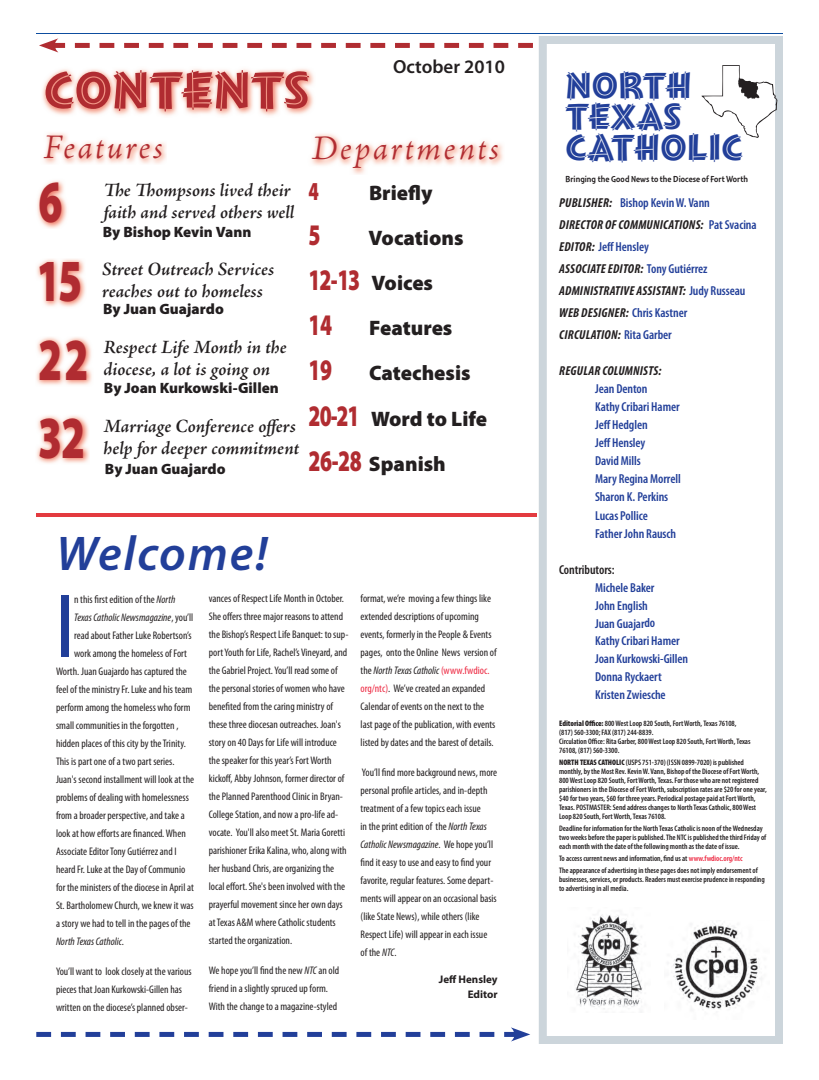
<style>
.page{position:relative;width:819px;height:1080px;background:#fff}
.page>*{position:absolute;margin:0;border:0;box-sizing:border-box;transform-origin:0 0}
.t1{font:condensed 91.1px "Myriad Pro";color:#223f99}
.t2{font:900 60px "Myriad Pro";color:#b02c31;scale:.7 1}
.t3{font:54px "Montara Bold Initials";color:#b02c31}
.t4{font:italic 600 49px "Myriad Pro";letter-spacing:.035em;color:#223f99}
.t5{font:38.2px/30.9px "Montara Bold Initials";color:#223f99}
.t6{font:italic 300 35px "Adobe Jenson Pro";letter-spacing:.065em;color:#b02c31}
.t7{font:900 30px "Myriad Pro";color:#b02c31;scale:.7 1}
.t8{font:900 26px "Myriad Pro";color:#b02c31;scale:.7 1}
.t9{font:900 21px/45.2px "Myriad Pro";color:#231f20}
.t10{font:italic 600 19px "Adobe Jenson Pro";color:#231f20}
.t11{font:600 19px "Myriad Pro";color:#231f20}
.t12{font:900 15px "Myriad Pro";color:#231f20}
.t13{font:600 condensed 13px/18px "Myriad Pro";letter-spacing:-.005em;color:#223f99}
.t14{font:italic 700 condensed 13px/22px "Myriad Pro";letter-spacing:.015em;color:#231f20}
.t15{font:condensed 11px/18px "Myriad Pro";color:#231f20}
.t16{font:italic condensed 11px "Myriad Pro";color:#231f20}
.t17{font:700 11px/15px "Myriad Pro";color:#231f20;text-align:right}
.t18{font:9.1px "Montara Gothic";color:#231f20}
.t19{font:600 condensed 8px/9px "Myriad Pro";letter-spacing:-.005em;color:#231f20}
.s1{font-weight:600;font-style:normal;color:#223f99}
.s2{font-weight:700;font-style:italic;color:#231f20}
.s3{color:#231f20}
.s4{font-weight:900}
.s5{color:#ed2841}
.s6{font-size:30px;color:#b02c31}
.s7{font-style:italic}
.s8{font-style:normal}
</style>
<div class="page">
<hr style="left:36px;top:33px;width:747px;height:1px;background:#0d4d9f">
<img style="left:42px;top:68px;width:272px;height:48px">
<svg style="left:36px;top:1027px;width:494px;height:15px"></svg>
<svg style="left:39px;top:38px;width:494px;height:15px"></svg>
<svg style="left:539px;top:36px;width:244px;height:1008px"></svg>
<img style="left:665px;top:921px;width:105px;height:99px">
<svg style="left:701px;top:65px;width:76px;height:73px"></svg>
<img style="left:567px;top:908px;width:83px;height:104px">
<img style="left:37px;top:259px;width:49px;height:48px">
<img style="left:37px;top:180px;width:30px;height:49px">
<img style="left:36px;top:337px;width:56px;height:48px">
<img style="left:311px;top:133px;width:192px;height:41px">
<img style="left:44px;top:133px;width:122px;height:31px">
<img style="left:36px;top:415px;width:54px;height:49px">
<hr style="left:36px;top:513px;width:500px;height:4px;background:#e33a3f">
<p class="t11" style="left:393px;top:60px;width:113px">October 2010</p>
<p class="t3" style="left:44px;top:58px;width:267px">CONTENTS</p>
<p class="t5" style="left:566px;top:69px;width:179px">NORTH<br>TEXAS<br>CATHOLIC</p>
<p class="t18" style="left:566px;top:175px;width:184px">Bringing the Good News to the Diocese of Fort Worth</p>
<p class="t14" style="left:559px;top:193px;width:199px">PUBLISHER: <span class="s1">Bishop Kevin W. Vann<br></span>DIRECTOR OF COMMUNICATIONS: <span class="s1">Pat Svacina<br></span>EDITOR: <span class="s1">Jeff Hensley<br></span>ASSOCIATE EDITOR: <span class="s1">Tony Gutiérrez<br></span>ADMINISTRATIVE ASSISTANT: <span class="s1">Judy Russeau<br></span>WEB DESIGNER: <span class="s1">Chris Kastner<br></span>CIRCULATION: <span class="s1">Rita Garber</span></p>
<p class="t13" style="left:595px;top:363px;width:87px;text-indent:-36px"><span class="s2">REGULAR COLUMNISTS:<br></span>Jean Denton<br>Kathy Cribari Hamer<br>Jeff Hedglen<br>Jeff Hensley<br>David Mills<br>Mary Regina Morrell<br>Sharon K. Perkins<br>Lucas Pollice<br>Father John Rausch</p>
<p class="t13" style="left:595px;top:561px;width:95px;text-indent:-36px"><span class="s3">Contributors:<br></span>Michele Baker<br>John English<br>Juan Guajardo<br>Kathy Cribari Hamer<br>Joan Kurkowski-Gillen<br>Donna Ryckaert<br>Kristen Zwiesche</p>
<p class="t19" style="left:559px;top:720px;width:193px"><span class="s4">Editorial Office:</span> 800 West Loop 820 South, Fort Worth, Texas 76108, (817) 560-3300; FAX (817) 244-8839.<br>Circulation Office: Rita Garber, 800 West Loop 820 South, Fort Worth, Texas 76108, (817) 560-3300.</p>
<p class="t19" style="left:559px;top:759px;width:209px"><span class="s4">NORTH TEXAS CATHOLIC</span> (USPS 751-370) (ISSN 0899-7020) is published monthly, by the Most Rev. Kevin W. Vann, Bishop of the Diocese of Fort Worth, 800 West Loop 820 South, Fort Worth, Texas. For those who are not registered parishioners in the Diocese of Fort Worth, subscription rates are $20 for one year, $40 for two years, $60 for three years. Periodical postage paid at Fort Worth, Texas. POSTMASTER: Send address changes to North Texas Catholic, 800 West Loop 820 South, Fort Worth, Texas 76108.</p>
<p class="t19" style="left:559px;top:825px;width:209px">Deadline for information for the North Texas Catholic is noon of the Wednesday two weeks before the paper is published. The NTC is published the third Friday of each month with the date of the following month as the date of issue.</p>
<p class="t19" style="left:559px;top:854px;width:200px;line-height:12px">To access current news and information, find us at <span class="s5">www.fwdioc.org/ntc<br></span>The appearance of advertising in these pages does not imply endorsement of</p>
<p class="t19" style="left:559px;top:876px;width:207px">businesses, services, or products. Readers must exercise prudence in responding to advertising in all media.</p>
<p class="t6" style="left:44px;top:133px;width:121px">Features</p>
<p class="t6" style="left:312px;top:134px;width:189px">Departments</p>
<p class="t8" style="left:309px;top:181px;width:16px">4</p>
<p class="t9" style="left:369px;top:172px;width:65px">Briefly</p>
<p class="t7" style="left:309px;top:223px;width:19px">5</p>
<p class="t2" style="left:39px;top:179px;width:36px">6</p>
<p class="t10" style="left:104px;top:183px;width:189px">The Thompsons lived their</p>
<p class="t10" style="left:104px;top:205px;width:192px">faith and served others well</p>
<p class="t12" style="left:103px;top:227px;width:150px">By Bishop Kevin Vann</p>
<p class="t9" style="left:309px;top:217px;width:180px;text-indent:60px">Vocations<br><span class="s6">12-13</span> Voices<br><span class="s6">14</span> Features<br><span class="s6">19</span> Catechesis<br><span class="s6">20-21</span> Word to Life<br><span class="s6">26-28</span> Spanish</p>
<p class="t10" style="left:102px;top:261px;width:174px">Street Outreach Services</p>
<p class="t2" style="left:36px;top:258px;width:67px">15</p>
<p class="t10" style="left:102px;top:283px;width:162px">reaches out to homeless</p>
<p class="t12" style="left:103px;top:303px;width:122px">By Juan Guajardo</p>
<p class="t2" style="left:38px;top:337px;width:74px">22</p>
<p class="t10" style="left:104px;top:340px;width:185px">Respect Life Month in the</p>
<p class="t10" style="left:104px;top:362px;width:168px">diocese, a lot is going on</p>
<p class="t12" style="left:104px;top:382px;width:177px">By Joan Kurkowski-Gillen</p>
<p class="t2" style="left:38px;top:415px;width:69px">32</p>
<p class="t10" style="left:104px;top:418px;width:194px">Marriage Conference offers</p>
<p class="t10" style="left:104px;top:440px;width:197px">help for deeper commitment</p>
<p class="t12" style="left:105px;top:463px;width:122px">By Juan Guajardo</p>
<p class="t4" style="left:56px;top:535px;width:213px">Welcome!</p>
<p class="t15" style="left:209px;top:591px;width:141px">vances of Respect Life Month in October.<br>She offers three major reasons to attend the Bishop’s Respect Life Banquet: to sup&shy;port Youth for Life, Rachel’s Vineyard, and the Gabriel Project. You’ll read some of the personal stories of women who have benefited from the caring ministry of these three diocesan outreaches. Joan's story on 40 Days for Life will introduce the speaker for this year’s Fort Worth kickoff, Abby Johnson, former director of the Planned Parenthood Clinic in Bryan-College Station, and now a pro-life ad&shy;vocate. You'll also meet St. Maria Goretti parishioner Erika Kalina, who, along with her husband Chris, are organizing the local effort. She's been involved with the prayerful movement since her own days at Texas A&amp;M where Catholic students started the organization.</p>
<p class="t15" style="left:209px;top:962px;width:132px">We hope you’ll find the new <span class="s7">NTC</span> an old friend in a slightly spruced up form.<br>With the change to a magazine-styled</p>
<p class="t15" style="left:361px;top:591px;width:138px">format, we’re moving a few things like extended descriptions of upcoming events, formerly in the People &amp; Events pages, onto the Online News version of the <span class="s7">North Texas Catholic</span> <span class="s5">(www.fwdioc. org/ntc)</span>. We’ve created an expanded Calendar of events on the next to the last page of the publication, with events listed by dates and the barest of details.</p>
<p class="t15" style="left:361px;top:765px;width:138px">You’ll find more background news, more personal profile articles, and in-depth treatment of a few topics each issue<br>in the print edition of the <span class="s7">North Texas Catholic Newsmagazine</span>. We hope you’ll find it easy to use and easy to find your favorite, regular features. Some depart&shy;ments will appear on an occasional basis (like State News), while others (like Respect Life) will appear in each issue<br>of the <span class="s7">NTC</span>.</p>
<p class="t17" style="left:439px;top:973px;width:60px">Jeff Hensley<br>Editor</p>
<p class="t1" style="left:56px;top:594px;width:20px">I</p>
<p class="t15" style="left:74px;top:591px;width:103px">n this first edition of the <span class="s7">North</span></p>
<p class="t16" style="left:74px;top:613px;width:121px">Texas Catholic Newsmagazine<span class="s8">, you’ll</span></p>
<p class="t15" style="left:74px;top:627px;width:119px">read about Father Luke Robertson’s</p>
<p class="t15" style="left:74px;top:645px;width:114px">work among the homeless of Fort</p>
<p class="t15" style="left:56px;top:663px;width:132px">Worth. Juan Guajardo has captured the</p>
<p class="t15" style="left:56px;top:681px;width:138px">feel of the ministry Fr. Luke and his team</p>
<p class="t15" style="left:56px;top:699px;width:136px">perform among the homeless who form</p>
<p class="t15" style="left:56px;top:717px;width:124px">small communities in the forgotten ,</p>
<p class="t15" style="left:56px;top:735px;width:131px">hidden places of this city by the Trinity.</p>
<p class="t15" style="left:56px;top:753px;width:120px">This is part one of a two part series.</p>
<p class="t15" style="left:56px;top:771px;width:140px">Juan's second installment will look at the</p>
<p class="t15" style="left:56px;top:789px;width:134px">problems of dealing with homelessness</p>
<p class="t15" style="left:56px;top:807px;width:130px">from a broader perspective, and take a</p>
<p class="t15" style="left:56px;top:825px;width:131px">look at how efforts are financed. When</p>
<p class="t15" style="left:56px;top:843px;width:122px">Associate Editor Tony Gutiérrez and I</p>
<p class="t15" style="left:56px;top:861px;width:131px">heard Fr. Luke at the Day of Communio</p>
<p class="t15" style="left:56px;top:879px;width:139px">for the ministers of the diocese in April at</p>
<p class="t15" style="left:56px;top:897px;width:139px">St. Bartholomew Church, we knew it was</p>
<p class="t15" style="left:56px;top:915px;width:136px">a story we had to tell in the pages of the</p>
<p class="t16" style="left:56px;top:937px;width:70px">North Texas Catholic<span class="s8">.</span></p>
<p class="t15" style="left:56px;top:963px;width:137px">You’ll want to look closely at the various pieces that Joan Kurkowski-Gillen has written on the diocese’s planned obser-</p>
</div>
